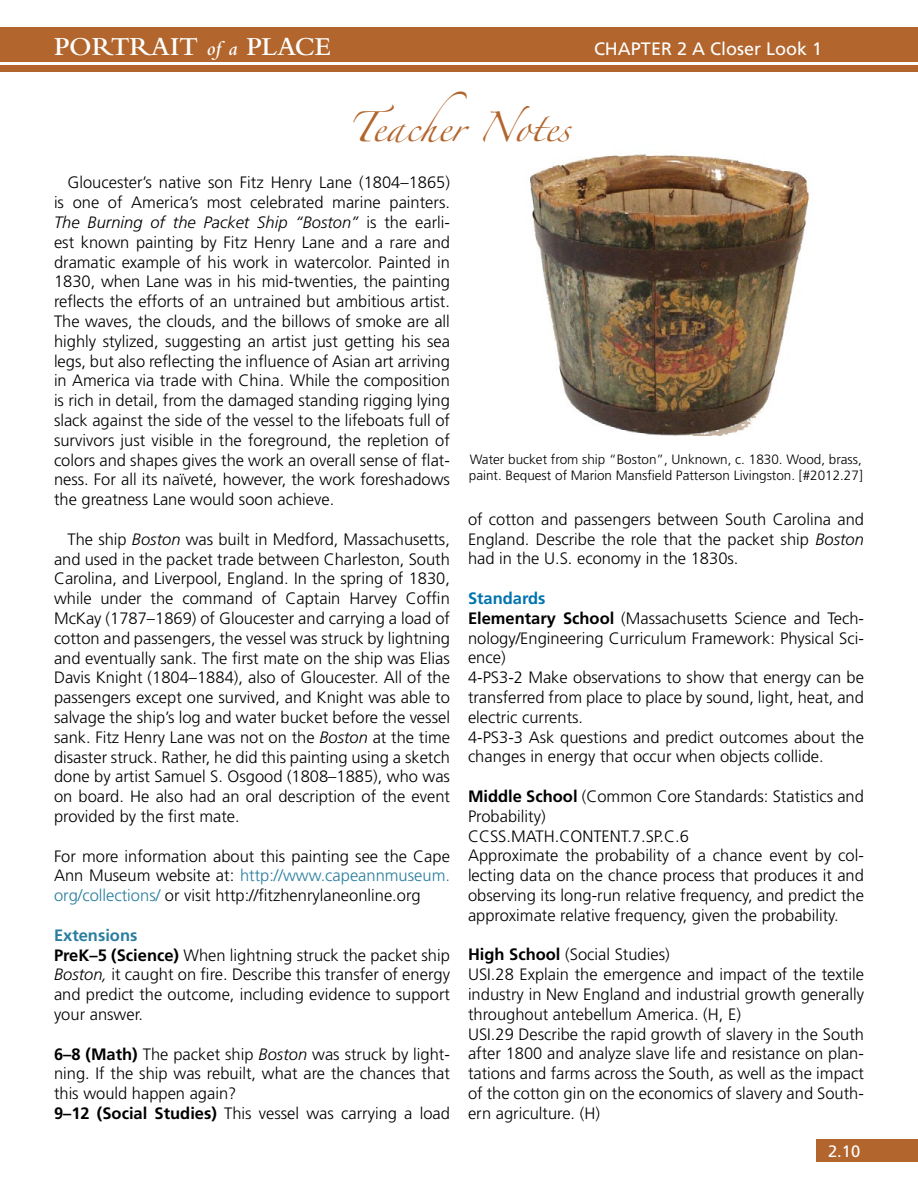
<style>
.page{position:relative;width:918px;height:1188px;background:#fff}
.page>*{position:absolute;margin:0;border:0;box-sizing:border-box;transform-origin:0 0}
.t1{font:600 27px "Bembo";color:#fff}
.t2{font:27px "Zapfino";color:#b2652c}
.t3{font:18px "Frutiger";color:#fff}
.t4{font:300 16.5px/19.8px "Frutiger";color:#000;text-align:justify}
.t5{font:700 16.5px "Frutiger";color:#297d9e}
.t6{font:700 16.5px "Frutiger";color:#0073ae}
.t7{font:16.5px "Frutiger";color:#fff}
.t8{font:300 13.5px/16.2px "Frutiger";color:#000}
.s1{font-style:italic;font-size:21px}
.s2{font-style:italic}
.s3{color:#297d9e}
.s4{font-weight:700}
</style>
<div class="page">
<img style="left:530px;top:154px;width:280px;height:282px">
<div style="left:816px;top:1140px;width:102px;height:22px;background:#b2652c"></div>
<div style="left:0;top:65px;width:918px;height:6px;background:#b2652c"></div>
<div style="left:0;top:27px;width:918px;height:34px;background:#b2652c"></div>
<p class="t1" style="left:54px;top:31px;width:278px">PORTRAIT <span class="s1">of a</span> PLACE</p>
<p class="t3" style="left:594px;top:38px;width:230px">CHAPTER 2 A Closer Look 1</p>
<p class="t2" style="left:348px;top:116px;width:224px">Teacher Notes</p>
<p class="t4" style="left:54px;top:173px;width:398px;text-indent:14px">Gloucester’s native son Fitz Henry Lane (1804–1865) is one of America’s most celebrated marine painters.<br><span class="s2">The Burning of the Packet Ship “Boston”</span> is the earli&shy;est known painting by Fitz Henry Lane and a rare and dramatic example of his work in watercolor. Painted in 1830, when Lane was in his mid-twenties, the painting reflects the efforts of an untrained but ambitious artist.<br>The waves, the clouds, and the billows of smoke are all highly stylized, suggesting an artist just getting his sea legs, but also reflecting the influence of Asian art arriving in America via trade with China. While the composition is rich in detail, from the damaged standing rigging lying slack against the side of the vessel to the lifeboats full of survivors just visible in the foreground, the repletion of colors and shapes gives the work an overall sense of flat&shy;ness. For all its naïveté, however, the work foreshadows the greatness Lane would soon achieve.</p>
<p class="t4" style="left:54px;top:529px;width:398px;text-indent:14px">The ship <span class="s2">Boston</span> was built in Medford, Massachusetts, and used in the packet trade between Charleston, South Carolina, and Liverpool, England. In the spring of 1830, while under the command of Captain Harvey Coffin McKay (1787–1869) of Gloucester and carrying a load of cotton and passengers, the vessel was struck by lightning and eventually sank. The first mate on the ship was Elias Davis Knight (1804–1884), also of Gloucester. All of the passengers except one survived, and Knight was able to salvage the ship’s log and water bucket before the vessel sank. Fitz Henry Lane was not on the <span class="s2">Boston</span> at the time disaster struck. Rather, he did this painting using a sketch done by artist Samuel S. Osgood (1808–1885), who was on board. He also had an oral description of the event provided by the first mate.</p>
<p class="t4" style="left:54px;top:846px;width:397px">For more information about this painting see the Cape Ann Museum website at: <span class="s3">http://www.capeannmuseum. org/collections/</span> or visit http://fitzhenrylaneonline.org</p>
<p class="t5" style="left:54px;top:925px;width:85px">Extensions</p>
<p class="t4" style="left:54px;top:945px;width:398px"><span class="s4">PreK–5 (Science)</span> When lightning struck the packet ship <span class="s2">Boston,</span> it caught on fire. Describe this transfer of energy and predict the outcome, including evidence to support your answer.</p>
<p class="t4" style="left:54px;top:1044px;width:398px"><span class="s4">6–8 (Math)</span> The packet ship <span class="s2">Boston</span> was struck by light&shy;ning. If the ship was rebuilt, what are the chances that this would happen again?</p>
<p class="t4" style="left:54px;top:1103px;width:397px"><span class="s4">9–12 (Social Studies)</span> This vessel was carrying a load</p>
<p class="t8" style="left:469px;top:451px;width:395px">Water bucket from ship “Boston”, Unknown, c. 1830. Wood, brass, paint. Bequest of Marion Mansfield Patterson Livingston. [#2012.27]</p>
<p class="t4" style="left:468px;top:509px;width:398px">of cotton and passengers between South Carolina and England. Describe the role that the packet ship <span class="s2">Boston </span>had in the U.S. economy in the 1830s.</p>
<p class="t6" style="left:468px;top:589px;width:79px">Standards</p>
<p class="t4" style="left:468px;top:608px;width:398px"><span class="s4">Elementary School</span> (Massachusetts Science and Tech&shy;nology/Engineering Curriculum Framework: Physical Sci&shy;ence)</p>
<p class="t4" style="left:468px;top:668px;width:397px">4-PS3-2 Make observations to show that energy can be transferred from place to place by sound, light, heat, and electric currents.</p>
<p class="t4" style="left:468px;top:727px;width:397px">4-PS3-3 Ask questions and predict outcomes about the changes in energy that occur when objects collide.</p>
<p class="t4" style="left:468px;top:786px;width:398px"><span class="s4">Middle School</span> (Common Core Standards: Statistics and<br>Probability)</p>
<p class="t4" style="left:468px;top:826px;width:223px">CCSS.MATH.CONTENT.7.SP.C.6</p>
<p class="t4" style="left:468px;top:846px;width:398px">Approximate the probability of a chance event by col&shy;lecting data on the chance process that produces it and observing its long-run relative frequency, and predict the approximate relative frequency, given the probability.</p>
<p class="t4" style="left:468px;top:945px;width:203px"><span class="s4">High School</span> (Social Studies)</p>
<p class="t4" style="left:468px;top:965px;width:398px">USI.28 Explain the emergence and impact of the textile industry in New England and industrial growth generally throughout antebellum America. (H, E)</p>
<p class="t4" style="left:468px;top:1024px;width:398px">USI.29 Describe the rapid growth of slavery in the South after 1800 and analyze slave life and resistance on plan&shy;tations and farms across the South, as well as the impact of the cotton gin on the economics of slavery and South&shy;ern agriculture. (H)</p>
<p class="t7" style="left:828px;top:1142px;width:34px">2.10</p>
</div>
